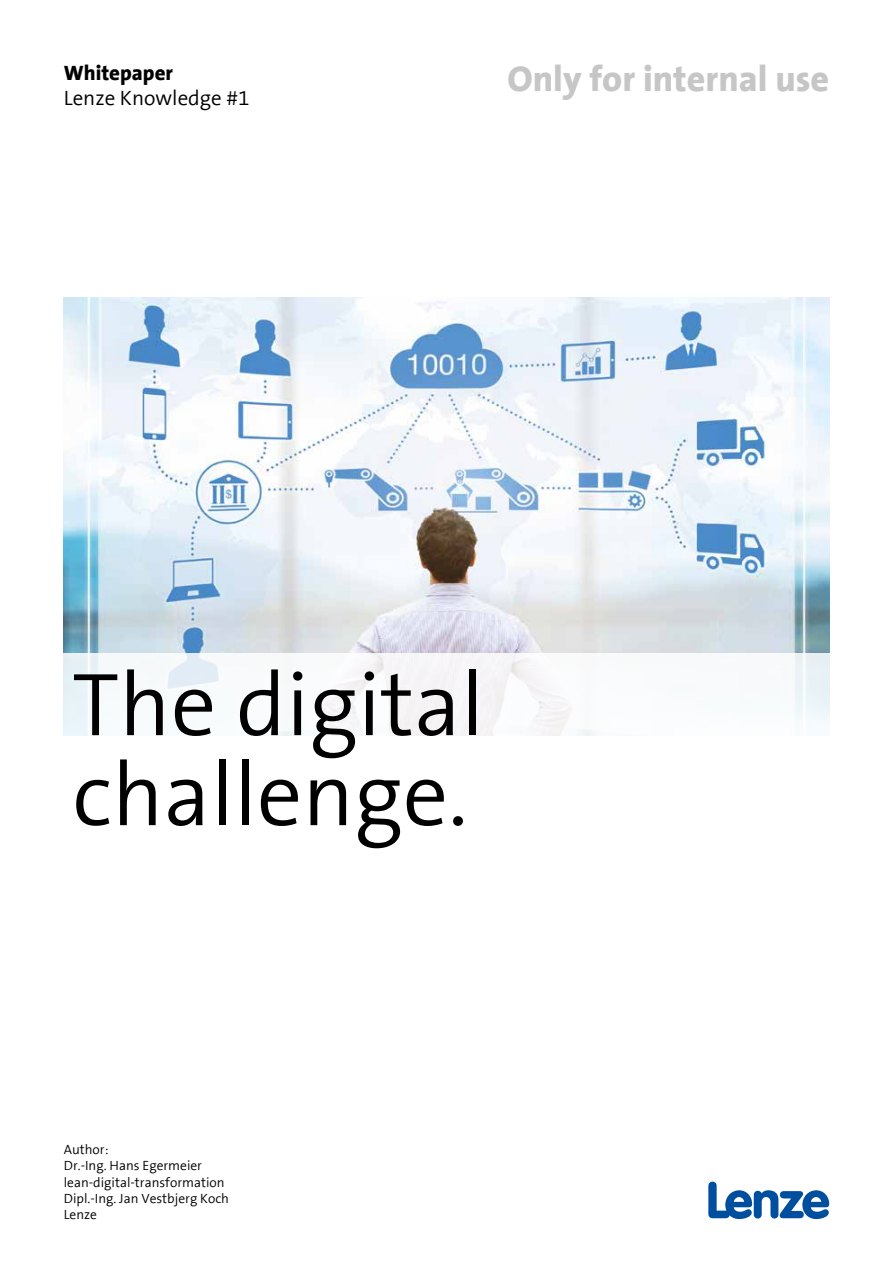
<style>
.page{position:relative;width:893px;height:1263px;background:#fff}
.page>*{position:absolute;margin:0;border:0;box-sizing:border-box;transform-origin:0 0}
.t1{font:300 90px/90px "The Sans B4";color:#000}
.t2{font:800 36px "The Sans B8";color:#c6c6c6}
.t3{font:300 21px "The Sans B4";color:#000}
.t4{font:800 21px "The Sans B8";color:#000}
.t5{font:300 13.5px/16.2px "The Sans B4";color:#000}
</style>
<div class="page">
<img style="left:64px;top:298px;width:765px;height:355px">
<svg style="left:708px;top:1181px;width:121px;height:38px"></svg>
<svg style="left:63px;top:653px;width:767px;height:83px"></svg>
<h3 class="t4" style="left:64px;top:61px;width:111px">Whitepaper</h3>
<h3 class="t3" style="left:64px;top:87px;width:187px">Lenze Knowledge #1</h3>
<h2 class="t2" style="left:508px;top:59px;width:323px">Only for internal use</h2>
<h1 class="t1" style="left:72px;top:663px;width:413px">The digital challenge.</h1>
<p class="t5" style="left:64px;top:1142px;width:167px">Author:<br>Dr.-Ing. Hans Egermeier lean-digital-transformation<br>Dipl.-Ing. Jan Vestbjerg Koch<br>Lenze</p>
</div>
